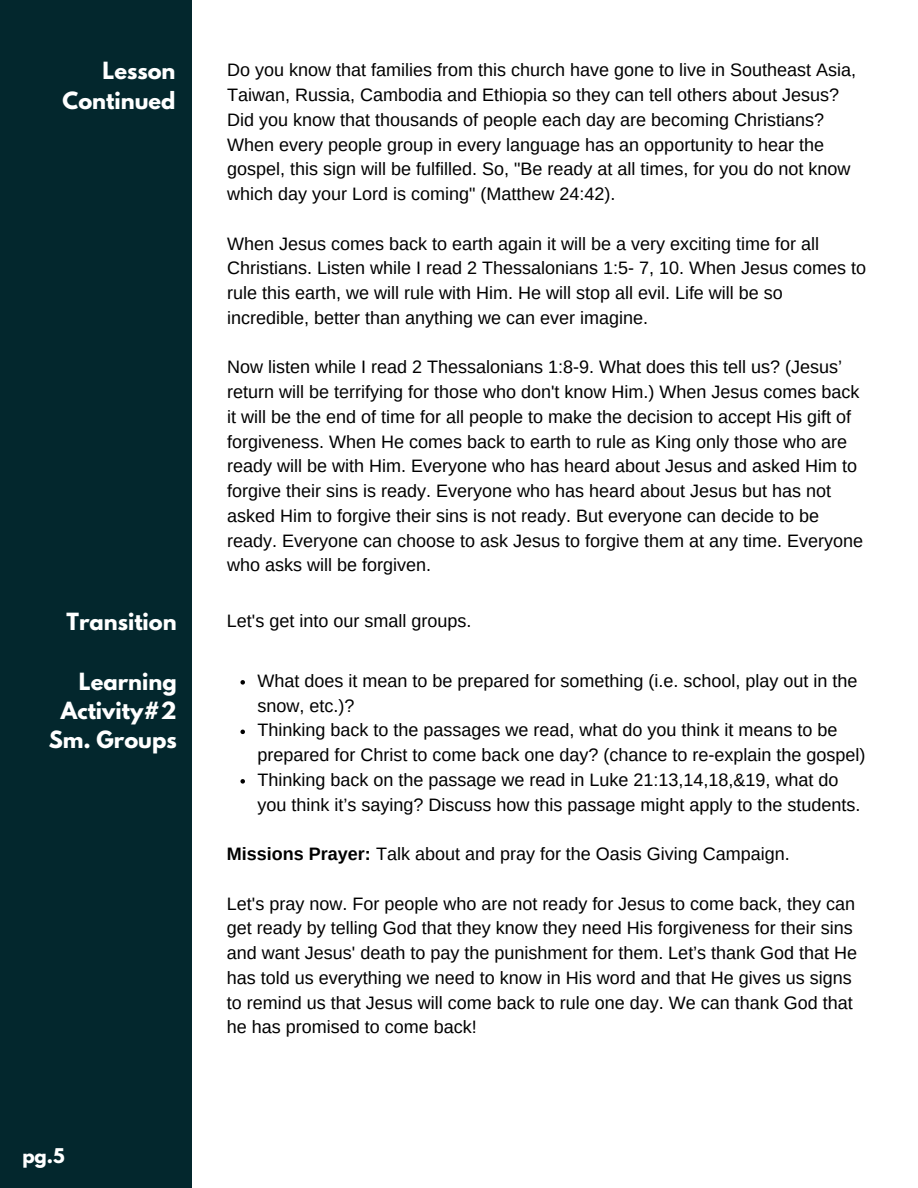
<style>
.page{position:relative;width:918px;height:1188px;background:#fff}
.page>*{position:absolute;margin:0;border:0;box-sizing:border-box;transform-origin:0 0}
.t1{font:700 21px/29.2px "League Spartan";color:#fff;text-align:right}
.t2{font:18px/24.8px "Arimo";color:#000}
.t3{font:700 18px "League Spartan";color:#fff}
.s1{font-weight:700}
</style>
<div class="page">
<div style="left:0;top:0;width:191px;height:1188px;background:#03272d"></div>
<svg style="left:240px;top:680px;width:5px;height:5px"></svg>
<svg style="left:240px;top:730px;width:5px;height:4px"></svg>
<svg style="left:240px;top:779px;width:5px;height:5px"></svg>
<p class="t1" style="left:63px;top:59px;width:114px">Lesson<br>Continued</p>
<h1 class="t2" style="left:227px;top:58px;width:630px">Do you know that families from this church have gone to live in Southeast Asia, Taiwan, Russia, Cambodia and Ethiopia so they can tell others about Jesus?<br>Did you know that thousands of people each day are becoming Christians?<br>When every people group in every language has an opportunity to hear the gospel, this sign will be fulfilled. So, "Be ready at all times, for you do not know which day your Lord is coming" (Matthew 24:42).</h1>
<p class="t2" style="left:227px;top:231px;width:640px">When Jesus comes back to earth again it will be a very exciting time for all Christians. Listen while I read 2 Thessalonians 1:5- 7, 10. When Jesus comes to rule this earth, we will rule with Him. He will stop all evil. Life will be so incredible, better than anything we can ever imagine.</p>
<p class="t2" style="left:227px;top:355px;width:637px">Now listen while I read 2 Thessalonians 1:8-9. What does this tell us? (Jesus’ return will be terrifying for those who don't know Him.) When Jesus comes back it will be the end of time for all people to make the decision to accept His gift of forgiveness. When He comes back to earth to rule as King only those who are ready will be with Him. Everyone who has heard about Jesus and asked Him to forgive their sins is ready. Everyone who has heard about Jesus but has not asked Him to forgive their sins is not ready. But everyone can decide to be ready. Everyone can choose to ask Jesus to forgive them at any time. Everyone who asks will be forgiven.</p>
<p class="t1" style="left:67px;top:610px;width:112px">Transition</p>
<h1 class="t2" style="left:227px;top:608px;width:246px">Let's get into our small groups.</h1>
<p class="t1" style="left:49px;top:670px;width:129px">Learning<br>Activity#2<br>Sm. Groups</p>
<h2 class="t3" style="left:22px;top:1146px;width:44px">pg.5</h2>
<h1 class="t2" style="left:258px;top:668px;width:601px">What does it mean to be prepared for something (i.e. school, play out in the snow, etc.)?</h1>
<p class="t2" style="left:258px;top:718px;width:609px">Thinking back to the passages we read, what do you think it means to be prepared for Christ to come back one day? (chance to re-explain the gospel)</p>
<p class="t2" style="left:258px;top:767px;width:604px">Thinking back on the passage we read in Luke 21:13,14,18,&amp;19, what do you think it’s saying? Discuss how this passage might apply to the students.</p>
<p class="t2" style="left:227px;top:841px;width:564px"><span class="s1">Missions Prayer:</span> Talk about and pray for the Oasis Giving Campaign.</p>
<p class="t2" style="left:227px;top:891px;width:632px">Let's pray now. For people who are not ready for Jesus to come back, they can get ready by telling God that they know they need His forgiveness for their sins and want Jesus' death to pay the punishment for them. Let’s thank God that He has told us everything we need to know in His word and that He gives us signs to remind us that Jesus will come back to rule one day. We can thank God that he has promised to come back!</p>
</div>
